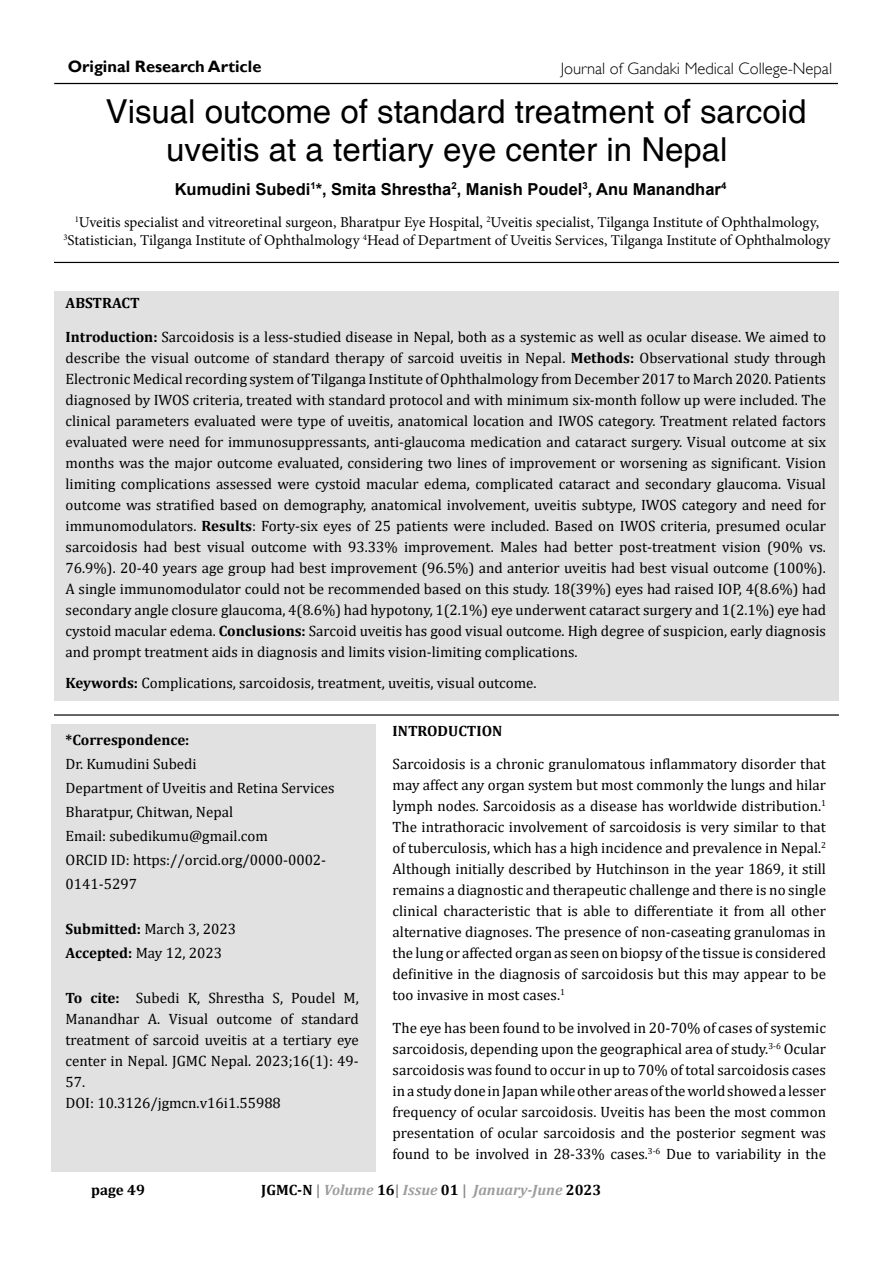
<style>
.page{position:relative;width:893px;height:1263px;background:#fff}
.page>*{position:absolute;margin:0;border:0;box-sizing:border-box;transform-origin:0 0}
.t1{font:33px/38px "Helvetica";color:#000;text-align:center}
.t2{font:700 16.5px "Arial";color:#000}
.t3{font:300 16.5px "Gill Sans";color:#000}
.t4{font:700 16.5px "Gill Sans";color:#000}
.t5{font:15px/21px "Cambria";color:#000}
.t6{font:15px/18px "Minion Pro";letter-spacing:-.005em;color:#000;text-align:center}
.t7{font:700 15px "Cambria";color:#000}
.t8{font:italic 700 15px "Cambria";color:#9d9d9c}
.s1{font-weight:700}
.s2{font-style:normal;color:#000}
.s3{font-style:normal;color:#878787}
</style>
<div class="page">
<hr style="left:54px;top:83px;width:784px;height:1px;background:#000">
<div style="left:54px;top:292px;width:785px;height:409px;background:#e1e1e1"></div>
<div style="left:51px;top:724px;width:324px;height:447px;background:#e1e1e1"></div>
<hr style="left:54px;top:262px;width:785px;height:1px;background:#000">
<hr style="left:54px;top:714px;width:785px;height:2px;background:#000">
<p class="t4" style="left:68px;top:56px;width:195px">Original Research Article</p>
<p class="t3" style="left:561px;top:58px;width:273px">Journal of Gandaki Medical College-Nepal</p>
<h1 class="t1" style="left:106px;top:94px;width:702px">Visual outcome of standard treatment of sarcoid uveitis at a tertiary eye center in Nepal</h1>
<p class="t2" style="left:175px;top:178px;width:553px">Kumudini Subedi<sup>1</sup>*, Smita Shrestha<sup>2</sup>, Manish Poudel<sup>3</sup>, Anu Manandhar<sup>4</sup></p>
<p class="t6" style="left:63px;top:213px;width:768px"><sup>1</sup>Uveitis specialist and vitreoretinal surgeon, Bharatpur Eye Hospital, <sup>2</sup>Uveitis specialist, Tilganga Institute of Ophthalmology,<br><sup>3</sup>Statistician, Tilganga Institute of Ophthalmology <sup>4</sup>Head of Department of Uveitis Services, Tilganga Institute of Ophthalmology</p>
<p class="t7" style="left:66px;top:292px;width:76px">ABSTRACT</p>
<p class="t5" style="left:66px;top:326px;width:762px;text-align:justify"><span class="s1">Introduction:</span> Sarcoidosis is a less-studied disease in Nepal, both as a systemic as well as ocular disease. We aimed to describe the visual outcome of standard therapy of sarcoid uveitis in Nepal. <span class="s1">Methods:</span> Observational study through Electronic Medical recording system of Tilganga Institute of Ophthalmology from December 2017 to March 2020. Patients diagnosed by IWOS criteria, treated with standard protocol and with minimum six-month follow up were included. The clinical parameters evaluated were type of uveitis, anatomical location and IWOS category. Treatment related factors evaluated were need for immunosuppressants, anti-glaucoma medication and cataract surgery. Visual outcome at six months was the major outcome evaluated, considering two lines of improvement or worsening as significant. Vision limiting complications assessed were cystoid macular edema, complicated cataract and secondary glaucoma. Visual outcome was stratified based on demography, anatomical involvement, uveitis subtype, IWOS category and need for immunomodulators. <span class="s1">Results</span>: Forty-six eyes of 25 patients were included. Based on IWOS criteria, presumed ocular sarcoidosis had best visual outcome with 93.33% improvement. Males had better post-treatment vision (90% vs.<br>76.9%). 20-40 years age group had best improvement (96.5%) and anterior uveitis had best visual outcome (100%).<br>A single immunomodulator could not be recommended based on this study. 18(39%) eyes had raised IOP, 4(8.6%) had secondary angle closure glaucoma, 4(8.6%) had hypotony, 1(2.1%) eye underwent cataract surgery and 1(2.1%) eye had cystoid macular edema. <span class="s1">Conclusions:</span> Sarcoid uveitis has good visual outcome. High degree of suspicion, early diagnosis and prompt treatment aids in diagnosis and limits vision-limiting complications.</p>
<p class="t5" style="left:66px;top:673px;width:473px"><span class="s1">Keywords:</span> Complications, sarcoidosis, treatment, uveitis, visual outcome.</p>
<p class="t7" style="left:66px;top:729px;width:125px">*Correspondence:</p>
<p class="t5" style="left:66px;top:752px;width:271px;line-height:24px">Dr. Kumudini Subedi<br>Department of Uveitis and Retina Services<br>Bharatpur, Chitwan, Nepal<br>Email: subedikumu@gmail.com<br>ORCID ID: https://orcid.org/0000-0002-<br>0141-5297</p>
<p class="t5" style="left:66px;top:917px;width:172px;line-height:24px"><span class="s1">Submitted:</span> March 3, 2023<br><span class="s1">Accepted:</span> May 12, 2023</p>
<p class="t5" style="left:66px;top:987px;width:295px"><span class="s1">To cite:</span> Subedi K, Shrestha S, Poudel M, Manandhar A. Visual outcome of standard treatment of sarcoid uveitis at a tertiary eye center in Nepal. JGMC Nepal. 2023;16(1): 49- 57.<br>DOI: 10.3126/jgmcn.v16i1.55988</p>
<p class="t7" style="left:393px;top:720px;width:111px">INTRODUCTION</p>
<p class="t5" style="left:393px;top:753px;width:435px;text-align:justify">Sarcoidosis is a chronic granulomatous inflammatory disorder that may affect any organ system but most commonly the lungs and hilar lymph nodes. Sarcoidosis as a disease has worldwide distribution.<sup>1<br></sup>The intrathoracic involvement of sarcoidosis is very similar to that of tuberculosis, which has a high incidence and prevalence in Nepal.<sup>2<br></sup>Although initially described by Hutchinson in the year 1869, it still remains a diagnostic and therapeutic challenge and there is no single clinical characteristic that is able to differentiate it from all other alternative diagnoses. The presence of non-caseating granulomas in the lung or affected organ as seen on biopsy of the tissue is considered definitive in the diagnosis of sarcoidosis but this may appear to be too invasive in most cases.<sup>1</sup></p>
<p class="t5" style="left:393px;top:1017px;width:435px;text-align:justify">The eye has been found to be involved in 20-70% of cases of systemic sarcoidosis, depending upon the geographical area of study.<sup>3-6</sup> Ocular sarcoidosis was found to occur in up to 70% of total sarcoidosis cases in a study done in Japan while other areas of the world showed a lesser frequency of ocular sarcoidosis. Uveitis has been the most common presentation of ocular sarcoidosis and the posterior segment was found to be involved in 28-33% cases.<sup>3-6</sup> Due to variability in the</p>
<p class="t7" style="left:91px;top:1180px;width:55px">page 49</p>
<p class="t8" style="left:261px;top:1181px;width:342px"><span class="s2">JGMC-N</span> <span class="s3">|</span> Volume <span class="s2">16</span><span class="s3">|</span> Issue <span class="s2">01</span> <span class="s3">|</span> January-June <span class="s2">2023</span></p>
</div>
